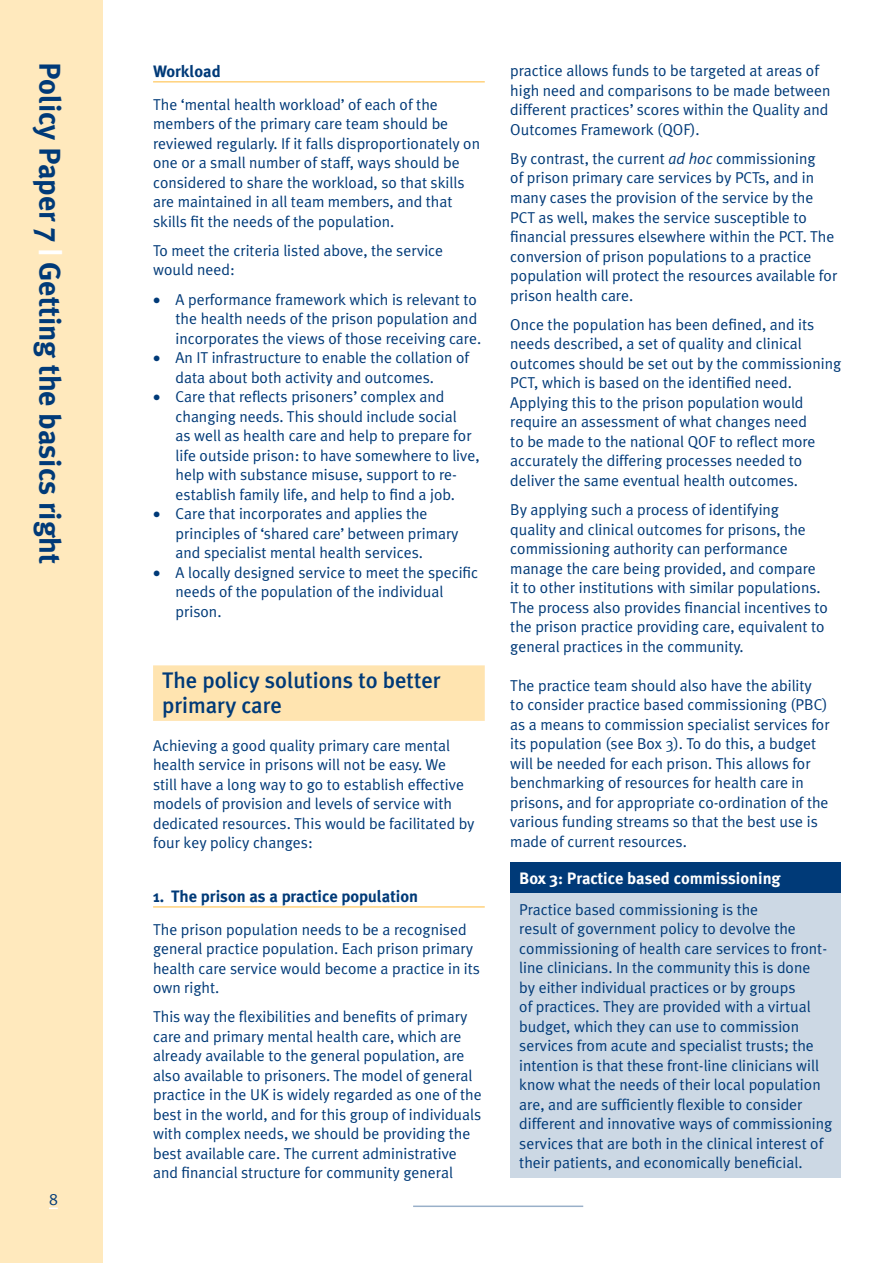
<style>
.page{position:relative;width:893px;height:1263px;background:#fff}
.page>*{position:absolute;margin:0;border:0;box-sizing:border-box;transform-origin:0 0}
.t1{font:700 30px "Meta Plus";color:#003a78}
.t2{font:500 22.5px/25.5px "Meta Plus";color:#003a78}
.t3{font:700 16.5px "Meta Plus";color:#003a78}
.t4{font:700 16.5px "Meta Plus";color:#fff}
.t5{font:15.75px/19.5px "Meta Plus Normal";color:#003a78}
.s1{color:#fff}
.s2{font-style:italic}
</style>
<div class="page">
<div style="left:0;top:0;width:103px;height:1263px;background:#ffe9bd"></div>
<svg style="left:49px;top:1207px;width:9px;height:2px"></svg>
<hr style="left:413px;top:1205px;width:170px;height:2px;background:#99b0c9">
<hr style="left:153px;top:81px;width:332px;height:2px;background:#ffd27c">
<div style="left:153px;top:665px;width:332px;height:56px;background:#ffe4b0"></div>
<hr style="left:153px;top:906px;width:332px;height:2px;background:#ffd27c">
<div style="left:510px;top:862px;width:331px;height:31px;background:#003a78"></div>
<div style="left:510px;top:893px;width:331px;height:284px;background:#ccd8e4"></div>
<h1 class="t1" style="left:67px;top:62px;width:503px;rotate:90deg">Policy Paper 7 <span class="s1">|</span> Getting the basics right</h1>
<p class="t3" style="left:153px;top:61px;width:69px">Workload</p>
<p class="t5" style="left:153px;top:94px;width:328px">The ‘mental health workload’ of each of the members of the primary care team should be reviewed regularly. If it falls disproportionately on one or a small number of staff, ways should be considered to share the workload, so that skills are maintained in all team members, and that skills fit the needs of the population.</p>
<p class="t5" style="left:153px;top:240px;width:292px">To meet the criteria listed above, the service would need:</p>
<p class="t5" style="left:176px;top:289px;width:307px;text-indent:-22px">• A performance framework which is relevant to the health needs of the prison population and incorporates the views of those receiving care.</p>
<p class="t5" style="left:176px;top:348px;width:295px;text-indent:-22px">• An IT infrastructure to enable the collation of data about both activity and outcomes.</p>
<p class="t5" style="left:176px;top:387px;width:305px;text-indent:-22px">• Care that reflects prisoners’ complex and changing needs. This should include social<br>as well as health care and help to prepare for life outside prison: to have somewhere to live, help with substance misuse, support to re&shy;establish family life, and help to find a job.</p>
<p class="t5" style="left:176px;top:504px;width:285px;text-indent:-22px">• Care that incorporates and applies the principles of ‘shared care’ between primary and specialist mental health services.</p>
<p class="t5" style="left:176px;top:562px;width:304px;text-indent:-22px">• A locally designed service to meet the specific needs of the population of the individual prison.</p>
<h2 class="t2" style="left:162px;top:667px;width:280px">The policy solutions to better primary care</h2>
<p class="t5" style="left:153px;top:735px;width:323px">Achieving a good quality primary care mental health service in prisons will not be easy. We<br>still have a long way to go to establish effective models of provision and levels of service with dedicated resources. This would be facilitated by four key policy changes:</p>
<p class="t3" style="left:153px;top:886px;width:266px">1. The prison as a practice population</p>
<p class="t5" style="left:153px;top:919px;width:329px">The prison population needs to be a recognised general practice population. Each prison primary health care service would become a practice in its own right.</p>
<p class="t5" style="left:153px;top:1007px;width:330px">This way the flexibilities and benefits of primary care and primary mental health care, which are already available to the general population, are also available to prisoners. The model of general practice in the UK is widely regarded as one of the best in the world, and for this group of individuals with complex needs, we should be providing the best available care. The current administrative and financial structure for community general</p>
<p class="t5" style="left:510px;top:61px;width:322px">practice allows funds to be targeted at areas of high need and comparisons to be made between different practices’ scores within the Quality and Outcomes Framework (QOF).</p>
<p class="t5" style="left:510px;top:149px;width:328px">By contrast, the current <span class="s2">ad hoc</span> commissioning<br>of prison primary care services by PCTs, and in many cases the provision of the service by the PCT as well, makes the service susceptible to financial pressures elsewhere within the PCT. The conversion of prison populations to a practice population will protect the resources available for prison health care.</p>
<p class="t5" style="left:510px;top:314px;width:332px">Once the population has been defined, and its needs described, a set of quality and clinical outcomes should be set out by the commissioning PCT, which is based on the identified need.<br>Applying this to the prison population would require an assessment of what changes need<br>to be made to the national QOF to reflect more accurately the differing processes needed to deliver the same eventual health outcomes.</p>
<p class="t5" style="left:510px;top:500px;width:319px">By applying such a process of identifying quality and clinical outcomes for prisons, the commissioning authority can performance manage the care being provided, and compare it to other institutions with similar populations.<br>The process also provides financial incentives to the prison practice providing care, equivalent to general practices in the community.</p>
<p class="t5" style="left:510px;top:675px;width:321px">The practice team should also have the ability<br>to consider practice based commissioning (PBC) as a means to commission specialist services for its population (see Box 3). To do this, a budget will be needed for each prison. This allows for benchmarking of resources for health care in prisons, and for appropriate co-ordination of the various funding streams so that the best use is made of current resources.</p>
<p class="t4" style="left:519px;top:869px;width:263px">Box 3: Practice based commissioning</p>
<p class="t5" style="left:519px;top:899px;width:314px">Practice based commissioning is the<br>result of government policy to devolve the commissioning of health care services to front&shy;line clinicians. In the community this is done<br>by either individual practices or by groups<br>of practices. They are provided with a virtual budget, which they can use to commission services from acute and specialist trusts; the intention is that these front-line clinicians will know what the needs of their local population are, and are sufficiently flexible to consider different and innovative ways of commissioning services that are both in the clinical interest of their patients, and economically beneficial.</p>
</div>
